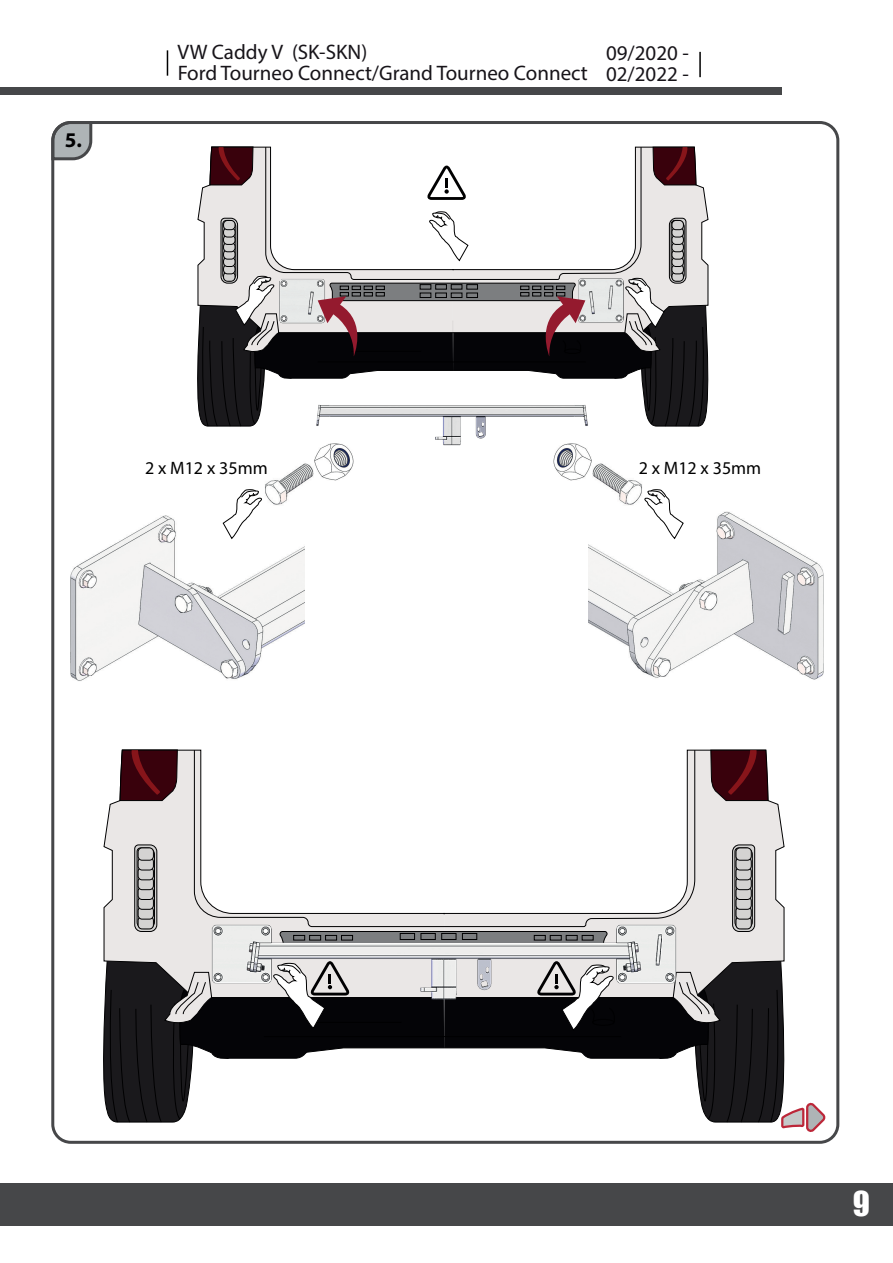
<style>
.page{position:relative;width:893px;height:1263px;background:#fff}
.page>*{position:absolute;margin:0;border:0;box-sizing:border-box;transform-origin:0 0}
.t1{font:31.5px "Impact";color:#fff}
.t2{font:21px/20.5px "Myriad Pro";color:#171419;text-align:right}
.t3{font:700 21px "Myriad Pro";color:#000001}
.t4{font:18px "Myriad Pro";color:#000001}
</style>
<div class="page">
<img style="left:589px;top:511px;width:235px;height:169px">
<img style="left:70px;top:515px;width:235px;height:166px">
<svg style="left:695px;top:750px;width:89px;height:95px;fill:#eae7e6"></svg>
<svg style="left:710px;top:750px;width:58px;height:51px;background:#471019"></svg>
<svg style="left:104px;top:750px;width:90px;height:95px;fill:#eae7e6"></svg>
<svg style="left:120px;top:750px;width:58px;height:51px;background:#460f18"></svg>
<svg style="left:194px;top:750px;width:501px;height:95px"></svg>
<div style="left:0;top:1183px;width:893px;height:43px;background:#464749"></div>
<div style="left:0;top:87px;width:782px;height:7px;background:#464749"></div>
<svg style="left:55px;top:125px;width:38px;height:36px"></svg>
<svg style="left:644px;top:489px;width:40px;height:50px"></svg>
<svg style="left:641px;top:147px;width:67px;height:64px;fill:#eae7e6"></svg>
<svg style="left:653px;top:147px;width:43px;height:38px;background:#440c16"></svg>
<svg style="left:198px;top:147px;width:67px;height:64px;fill:#eae7e6"></svg>
<svg style="left:210px;top:147px;width:43px;height:38px;background:#440c15"></svg>
<svg style="left:265px;top:147px;width:376px;height:64px"></svg>
<svg style="left:427px;top:166px;width:39px;height:34px"></svg>
<img style="left:555px;top:467px;width:35px;height:13px">
<img style="left:592px;top:467px;width:50px;height:38px">
<svg style="left:197px;top:211px;width:512px;height:256px"></svg>
<svg style="left:223px;top:489px;width:39px;height:50px"></svg>
<img style="left:315px;top:443px;width:38px;height:37px">
<img style="left:264px;top:462px;width:50px;height:43px">
<svg style="left:98px;top:845px;width:730px;height:299px"></svg>
<svg style="left:167px;top:50px;width:1px;height:26px"></svg>
<hr style="left:699px;top:52px;width:2px;height:25px;background:#000001">
<p class="t3" style="left:65px;top:126px;width:19px">5.</p>
<p class="t2" style="left:178px;top:42px;width:191px">VW Caddy V (SK-SKN)</p>
<p class="t2" style="left:178px;top:42px;width:513px">09/2020 -<br>Ford Tourneo Connect/Grand Tourneo Connect 02/2022 -</p>
<p class="t4" style="left:145px;top:457px;width:124px">2 x M12 x 35mm</p>
<p class="t4" style="left:639px;top:457px;width:124px">2 x M12 x 35mm</p>
<h1 class="t1" style="left:853px;top:1179px;width:19px">9</h1>
</div>
